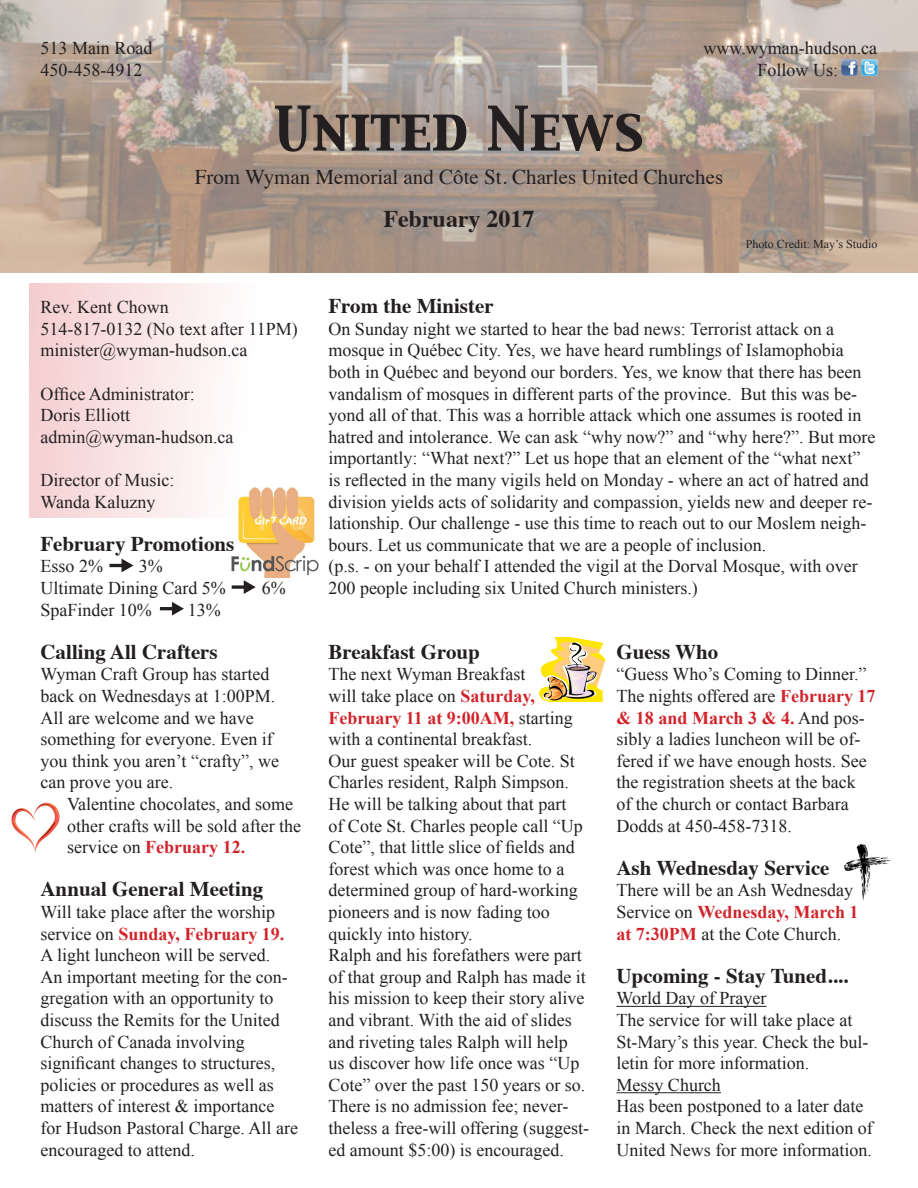
<style>
.page{position:relative;width:918px;height:1188px;background:#fff}
.page>*{position:absolute;margin:0;border:0;box-sizing:border-box;transform-origin:0 0}
.United_News{font:54px "Capitals";color:#231f20}
.Month{font:700 24px "Times";color:#231f20}
.Topic_Heading{font:700 21px "Times";color:#231f20}
.Wyman___Cote{font:21px "Times";color:#231f20}
.Paragraph{font:18px/21.6px "Times New Roman";color:#231f20}
.Address_Phone{font:18px "Times New Roman";color:#231f20}
.Photo_Credit{font:12px "Times New Roman";color:#231f20}
.s1{font-weight:700;color:#d1232a}
</style>
<div class="page">
<img style="left:11px;top:802px;width:49px;height:51px">
<img style="left:844px;top:844px;width:48px;height:57px">
<img style="left:231px;top:498px;width:88px;height:80px">
<img style="left:0;top:0;width:918px;height:272px">
<div style="left:29px;top:283px;width:284px;height:235px;background:linear-gradient(to right,#f5d3d7,#fffffa)"></div>
<hr style="left:616px;top:1006px;width:151px;height:1px;background:#231f20">
<hr style="left:616px;top:1092px;width:105px;height:1px;background:#231f20">
<svg style="left:160px;top:602px;width:24px;height:14px"></svg>
<svg style="left:232px;top:580px;width:24px;height:14px"></svg>
<svg style="left:110px;top:559px;width:23px;height:13px"></svg>
<img style="left:842px;top:60px;width:16px;height:16px">
<img style="left:861px;top:60px;width:17px;height:16px">
<img style="left:539px;top:637px;width:66px;height:65px">
<p class="Address_Phone" style="left:40px;top:36px;width:113px">513 Main Road</p>
<p class="Paragraph" style="left:40px;top:59px;width:103px">450-458-4912</p>
<p class="Address_Phone" style="left:704px;top:36px;width:175px">www.wyman-hudson.ca</p>
<p class="Address_Phone" style="left:758px;top:57px;width:82px">Follow Us:</p>
<p class="United_News" style="left:274px;top:92px;width:372px">United News</p>
<p class="Wyman___Cote" style="left:195px;top:157px;width:530px">From Wyman Memorial and Côte St. Charles United Churches</p>
<p class="Month" style="left:383px;top:196px;width:153px">February 2017</p>
<p class="Photo_Credit" style="left:746px;top:236px;width:133px">Photo Credit: May’s Studio</p>
<p class="Paragraph" style="left:40px;top:296px;width:130px">Rev. Kent Chown</p>
<p class="Paragraph" style="left:40px;top:318px;width:259px">514-817-0132 (No text after 11PM)</p>
<p class="Paragraph" style="left:40px;top:339px;width:209px">minister@wyman-hudson.ca</p>
<p class="Paragraph" style="left:40px;top:383px;width:156px">Office Administrator:</p>
<p class="Paragraph" style="left:40px;top:404px;width:91px">Doris Elliott</p>
<p class="Paragraph" style="left:40px;top:426px;width:195px">admin@wyman-hudson.ca</p>
<p class="Paragraph" style="left:40px;top:469px;width:135px">Director of Music:</p>
<p class="Paragraph" style="left:40px;top:490px;width:117px">Wanda Kaluzny</p>
<p class="Topic_Heading" style="left:40px;top:524px;width:195px">February Promotions</p>
<p class="Paragraph" style="left:40px;top:555px;width:64px">Esso 2%</p>
<p class="Paragraph" style="left:139px;top:555px;width:25px">3%</p>
<p class="Paragraph" style="left:40px;top:577px;width:187px">Ultimate Dining Card 5%</p>
<p class="Paragraph" style="left:262px;top:577px;width:25px">6%</p>
<p class="Paragraph" style="left:40px;top:598px;width:113px">SpaFinder 10%</p>
<p class="Paragraph" style="left:188px;top:598px;width:34px">13%</p>
<p class="Topic_Heading" style="left:40px;top:632px;width:179px">Calling All Crafters</p>
<p class="Paragraph" style="left:40px;top:663px;width:236px">Wyman Craft Group has started back on Wednesdays at 1:00PM.</p>
<p class="Paragraph" style="left:40px;top:706px;width:240px">All are welcome and we have something for everyone. Even if you think you aren’t “crafty”, we can prove you are.</p>
<p class="Paragraph" style="left:67px;top:793px;width:235px">Valentine chocolates, and some other crafts will be sold after the service on <span class="s1">February 12.</span></p>
<p class="Topic_Heading" style="left:40px;top:869px;width:224px">Annual General Meeting</p>
<p class="Paragraph" style="left:40px;top:901px;width:245px">Will take place after the worship service on <span class="s1">Sunday, February 19.</span></p>
<p class="Paragraph" style="left:40px;top:944px;width:231px">A light luncheon will be served.</p>
<p class="Paragraph" style="left:40px;top:966px;width:249px">An important meeting for the con&shy;gregation with an opportunity to discuss the Remits for the United<br>Church of Canada involving</p>
<p class="Paragraph" style="left:40px;top:1052px;width:236px">significant changes to structures, policies or procedures as well as</p>
<p class="Paragraph" style="left:40px;top:1095px;width:259px">matters of interest &amp; importance for Hudson Pastoral Charge. All are encouraged to attend.</p>
<p class="Topic_Heading" style="left:328px;top:286px;width:167px">From the Minister</p>
<p class="Paragraph" style="left:328px;top:318px;width:549px">On Sunday night we started to hear the bad news: Terrorist attack on a mosque in Québec City. Yes, we have heard rumblings of Islamophobia both in Québec and beyond our borders. Yes, we know that there has been vandalism of mosques in different parts of the province. But this was be&shy;yond all of that. This was a horrible attack which one assumes is rooted in hatred and intolerance. We can ask “why now?” and “why here?”. But more importantly: “What next?” Let us hope that an element of the “what next” is reflected in the many vigils held on Monday - where an act of hatred and division yields acts of solidarity and compassion, yields new and deeper re&shy;lationship. Our challenge - use this time to reach out to our Moslem neigh&shy;bours. Let us communicate that we are a people of inclusion.</p>
<p class="Paragraph" style="left:328px;top:555px;width:531px">(p.s. - on your behalf I attended the vigil at the Dorval Mosque, with over<br>200 people including six United Church ministers.)</p>
<p class="Topic_Heading" style="left:328px;top:632px;width:153px">Breakfast Group</p>
<p class="Paragraph" style="left:328px;top:663px;width:199px">The next Wyman Breakfast</p>
<p class="Paragraph" style="left:328px;top:685px;width:208px">will take place on <span class="s1">Saturday,</span></p>
<p class="Paragraph" style="left:328px;top:706px;width:246px"><span class="s1">February 11 at 9:00AM,</span> starting with a continental breakfast.</p>
<p class="Paragraph" style="left:328px;top:750px;width:256px">Our guest speaker will be Cote. St<br>Charles resident, Ralph Simpson.<br>He will be talking about that part of Cote St. Charles people call “Up<br>Cote”, that little slice of fields and forest which was once home to a determined group of hard-working pioneers and is now fading too quickly into history.</p>
<p class="Paragraph" style="left:328px;top:944px;width:259px">Ralph and his forefathers were part of that group and Ralph has made it his mission to keep their story alive and vibrant. With the aid of slides and riveting tales Ralph will help us discover how life once was “Up Cote” over the past 150 years or so.</p>
<p class="Paragraph" style="left:328px;top:1095px;width:262px">There is no admission fee; never&shy;theless a free-will offering (suggest&shy;ed amount $5:00) is encouraged.</p>
<p class="Topic_Heading" style="left:616px;top:632px;width:103px">Guess Who</p>
<p class="Paragraph" style="left:616px;top:663px;width:252px">“Guess Who’s Coming to Dinner.”</p>
<p class="Paragraph" style="left:616px;top:685px;width:261px">The nights offered are <span class="s1">February 17 &amp; 18 and March 3 &amp; 4.</span> And pos&shy;sibly a ladies luncheon will be of&shy;fered if we have enough hosts. See the registration sheets at the back<br>of the church or contact Barbara<br>Dodds at 450-458-7318.</p>
<p class="Topic_Heading" style="left:616px;top:848px;width:215px">Ash Wednesday Service</p>
<p class="Paragraph" style="left:616px;top:879px;width:244px">There will be an Ash Wednesday<br>Service on <span class="s1">Wednesday, March 1 at 7:30PM</span> at the Cote Church.</p>
<p class="Topic_Heading" style="left:616px;top:956px;width:233px">Upcoming - Stay Tuned....</p>
<p class="Paragraph" style="left:616px;top:987px;width:152px">World Day of Prayer</p>
<p class="Paragraph" style="left:616px;top:1009px;width:253px">The service for will take place at<br>St-Mary’s this year. Check the bul&shy;letin for more information.</p>
<p class="Paragraph" style="left:616px;top:1074px;width:106px">Messy Church</p>
<p class="Paragraph" style="left:616px;top:1095px;width:258px">Has been postponed to a later date in March. Check the next edition of<br>United News for more information.</p>
</div>
